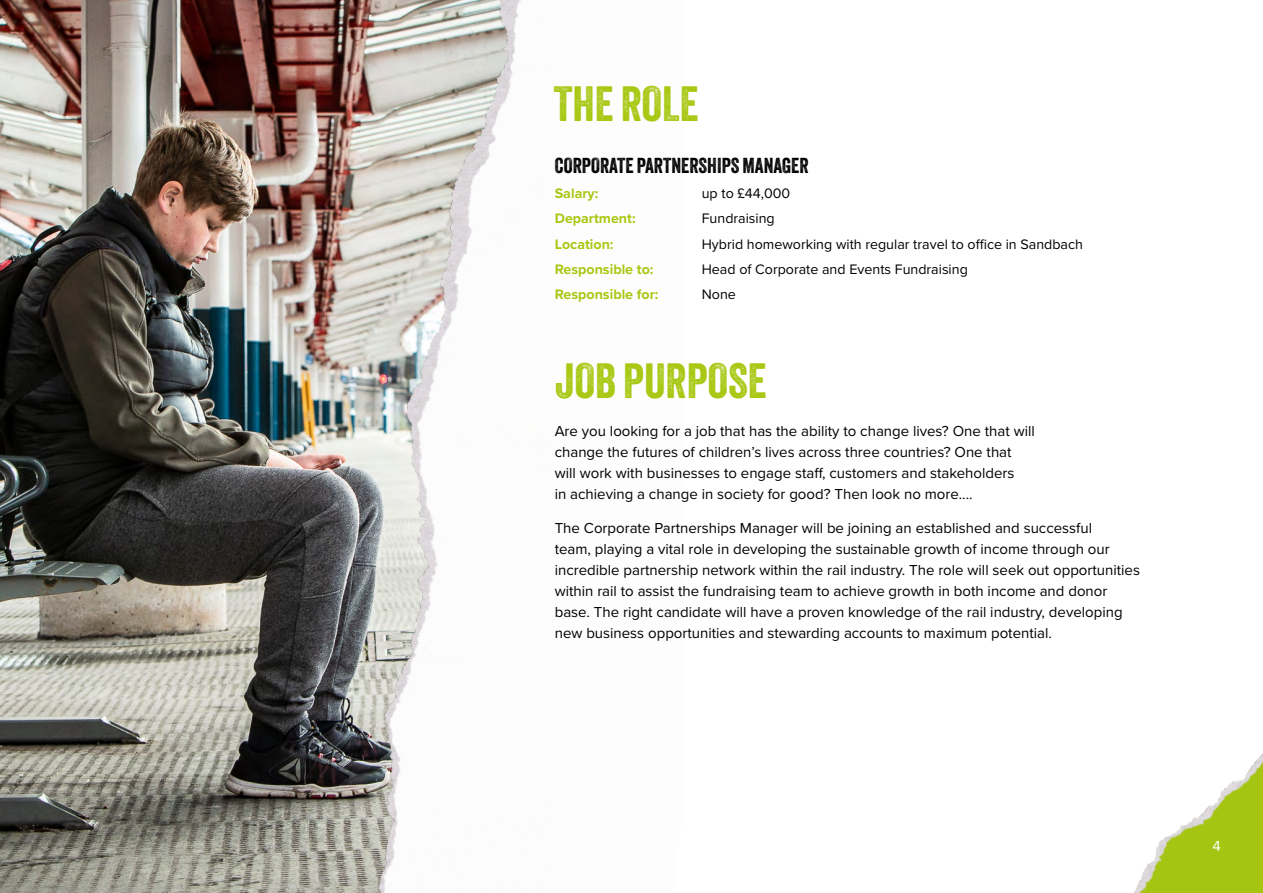
<style>
.page{position:relative;width:1263px;height:893px;background:#fff}
.page>*{position:absolute;margin:0;border:0;box-sizing:border-box;transform-origin:0 0}
.t1{font:48px "Veneer";color:#a8c813}
.t2{font:21px "Veneer";color:#000}
.t3{font:15px/21px "Proxima Nova";color:#000}
.t4{font:15px "Proxima Nova";color:#fff}
.t5{font:14.25px/25.2px "Proxima Nova";color:#000}
.t6{font:700 14.25px/25.2px "Proxima Nova";color:#a8c813}
</style>
<div class="page">
<img style="left:1134px;top:754px;width:129px;height:139px">
<img style="left:0;top:0;width:312px;height:893px">
<img style="left:312px;top:0;width:209px;height:893px">
<h1 class="t1" style="left:554px;top:74px;width:147px">THE ROLE</h1>
<h2 class="t2" style="left:555px;top:153px;width:255px">CORPORATE PARTNERSHIPS MANAGER</h2>
<p class="t6" style="left:555px;top:180px;width:105px">Salary:<br>Department:<br>Location:<br>Responsible to:<br>Responsible for:</p>
<p class="t5" style="left:702px;top:180px;width:383px">up to £44,000<br>Fundraising<br>Hybrid homeworking with regular travel to office in Sandbach<br>Head of Corporate and Events Fundraising<br>None</p>
<h1 class="t1" style="left:555px;top:352px;width:213px">JOB PURPOSE</h1>
<p class="t3" style="left:555px;top:420px;width:482px">Are you looking for a job that has the ability to change lives? One that will change the futures of children’s lives across three countries? One that will work with businesses to engage staff, customers and stakeholders<br>in achieving a change in society for good? Then look no more....</p>
<p class="t3" style="left:555px;top:517px;width:587px">The Corporate Partnerships Manager will be joining an established and successful<br>team, playing a vital role in developing the sustainable growth of income through our incredible partnership network within the rail industry. The role will seek out opportunities within rail to assist the fundraising team to achieve growth in both income and donor base. The right candidate will have a proven knowledge of the rail industry, developing new business opportunities and stewarding accounts to maximum potential.</p>
<p class="t4" style="left:1212px;top:835px;width:10px">4</p>
</div>
